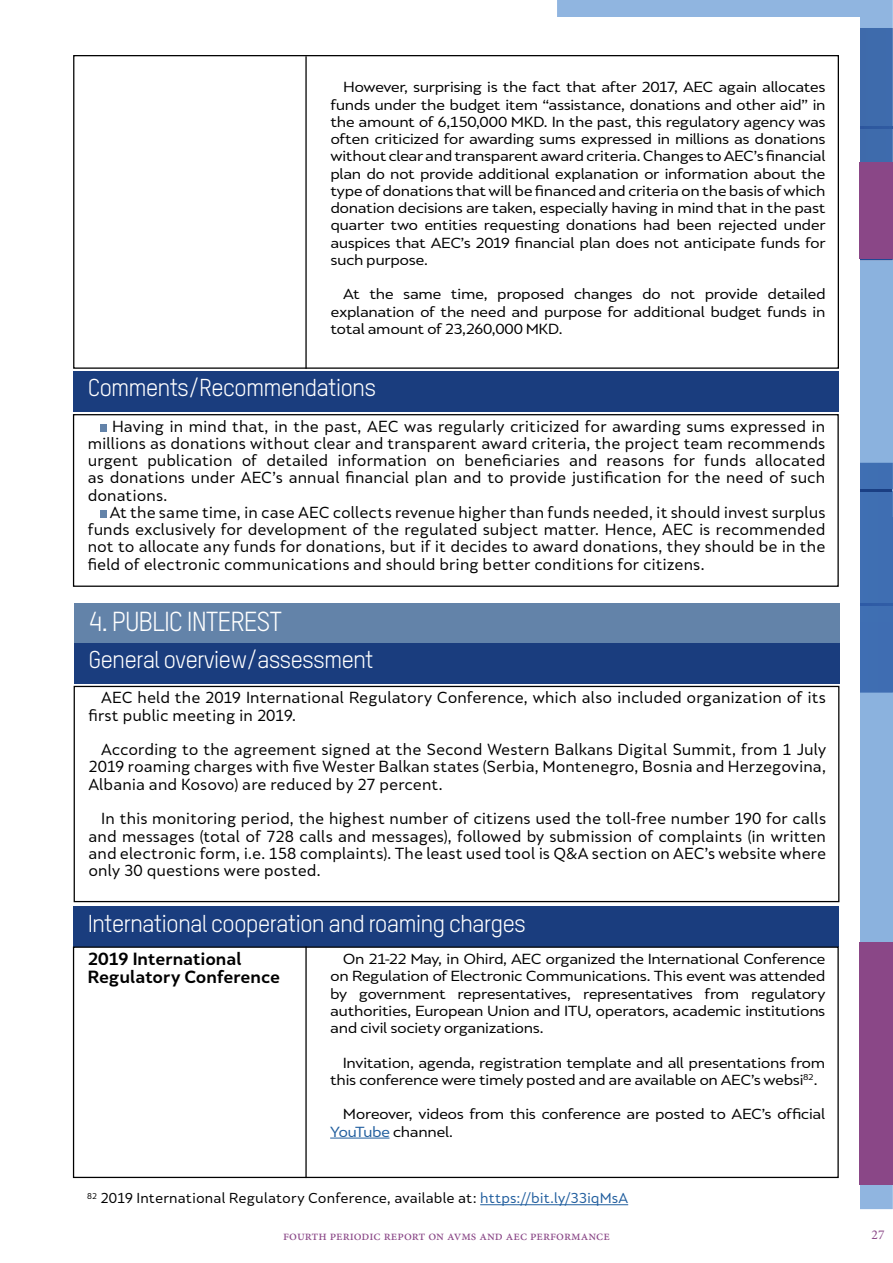
<style>
.page{position:relative;width:893px;height:1263px;background:#fff}
.page>*{position:absolute;margin:0;border:0;box-sizing:border-box;transform-origin:0 0}
.t1{font:27px "Oxfam TSTARPRO";letter-spacing:-.04em;color:#fff}
.t2{font:24px "Oxfam TSTARPRO";letter-spacing:-.04em;color:#fff}
.t3{font:700 16.5px/18px "Skola Sans";letter-spacing:-.005em;color:#000}
.t4{font:15px/17.2px "Skola Sans";letter-spacing:-.005em;color:#000;text-align:justify}
.t5{font:13.65px/17.2px "Skola Sans";letter-spacing:-.035em;color:#000;text-align:justify;scale:1.1 1}
.t6{font:13.5px "Skola Sans";color:#000}
.t7{font:13.5px "Minion Pro";color:#8a4787}
.s1{color:#215e9e}
</style>
<div class="page">
<div style="left:557px;top:0;width:336px;height:28px;background:#90b5e0"></div>
<div style="left:860px;top:28px;width:33px;height:233px;background:#3e6bac"></div>
<img style="left:860px;top:126px;width:33px;height:2px">
<div style="left:860px;top:261px;width:33px;height:202px;background:#8bb2de"></div>
<svg style="left:860px;top:463px;width:33px;height:746px;background:#4a77b7"></svg>
<img style="left:860px;top:604px;width:33px;height:1px">
<img style="left:860px;top:489px;width:31px;height:2px">
<svg style="left:860px;top:622px;width:33px;height:320px;background:#7aa2d4"></svg>
<div style="left:0;top:17px;width:860px;height:1199px;background:#fff"></div>
<div style="left:860px;top:162px;width:33px;height:97px;background:#8a4787"></div>
<div style="left:860px;top:942px;width:33px;height:242px;background:#8a4787"></div>
<hr style="left:480px;top:1204px;width:148px;height:1px;background:#215e9e">
<hr style="left:305px;top:56px;width:2px;height:313px;background:#000">
<div style="left:74px;top:371px;width:765px;height:40px;background:#1a3d7e"></div>
<div style="left:73px;top:414px;width:766px;height:173px;border:1px solid #000"></div>
<div style="left:101px;top:424px;width:6px;height:8px;background:#6383a9"></div>
<div style="left:101px;top:510px;width:6px;height:8px;background:#6383a9"></div>
<div style="left:74px;top:604px;width:766px;height:40px;background:#6383a9"></div>
<div style="left:74px;top:643px;width:766px;height:40px;background:#1a3d7e"></div>
<div style="left:74px;top:686px;width:765px;height:216px;border:1px solid #000"></div>
<div style="left:74px;top:906px;width:765px;height:41px;background:#1a3d7e"></div>
<div style="left:73px;top:946px;width:766px;height:232px;border:1px solid #000"></div>
<hr style="left:330px;top:1138px;width:59px;height:1px;background:#215e9e">
<hr style="left:305px;top:946px;width:2px;height:232px;background:#000">
<p class="t5" style="left:330px;top:78px;width:452px;text-indent:13px">However, surprising is the fact that after 2017, AEC again allocates funds under the budget item “assistance, donations and other aid” in the amount of 6,150,000 MKD. In the past, this regulatory agency was often criticized for awarding sums expressed in millions as donations without clear and transparent award criteria. Changes to AEC’s financial plan do not provide additional explanation or information about the type of donations that will be financed and criteria on the basis of which donation decisions are taken, especially having in mind that in the past quarter two entities requesting donations had been rejected under auspices that AEC’s 2019 financial plan does not anticipate funds for such purpose.</p>
<p class="t5" style="left:330px;top:286px;width:452px;text-indent:13px">At the same time, proposed changes do not provide detailed explanation of the need and purpose for additional budget funds in total amount of 23,260,000 MKD.</p>
<h2 class="t2" style="left:88px;top:373px;width:290px">Comments/Recommendations</h2>
<p class="t4" style="left:88px;top:417px;width:739px;text-indent:24px">Having in mind that, in the past, AEC was regularly criticized for awarding sums expressed in millions as donations without clear and transparent award criteria, the project team recommends urgent publication of detailed information on beneficiaries and reasons for funds allocated as donations under AEC’s annual financial plan and to provide justification for the need of such donations.</p>
<p class="t4" style="left:88px;top:504px;width:739px;text-indent:22px">At the same time, in case AEC collects revenue higher than funds needed, it should invest surplus funds exclusively for development of the regulated subject matter. Hence, AEC is recommended not to allocate any funds for donations, but if it decides to award donations, they should be in the field of electronic communications and should bring better conditions for citizens.</p>
<h1 class="t1" style="left:88px;top:605px;width:195px">4. PUBLIC INTEREST</h1>
<h2 class="t2" style="left:88px;top:645px;width:287px">General overview/assessment</h2>
<p class="t4" style="left:89px;top:689px;width:739px;text-indent:13px">AEC held the 2019 International Regulatory Conference, which also included organization of its first public meeting in 2019.</p>
<p class="t4" style="left:89px;top:741px;width:739px;text-indent:13px">According to the agreement signed at the Second Western Balkans Digital Summit, from 1 July 2019 roaming charges with five Wester Balkan states (Serbia, Montenegro, Bosnia and Herzegovina, Albania and Kosovo) are reduced by 27 percent.</p>
<p class="t4" style="left:89px;top:810px;width:739px;text-indent:13px">In this monitoring period, the highest number of citizens used the toll-free number 190 for calls and messages (total of 728 calls and messages), followed by submission of complaints (in written and electronic form, i.e. 158 complaints). The least used tool is Q&amp;A section on AEC’s website where only 30 questions were posted.</p>
<h2 class="t2" style="left:88px;top:909px;width:440px">International cooperation and roaming charges</h2>
<p class="t3" style="left:88px;top:950px;width:194px">2019 International<br>Regulatory Conference</p>
<p class="t5" style="left:330px;top:950px;width:452px;text-indent:13px">On 21-22 May, in Ohird, AEC organized the International Conference on Regulation of Electronic Communications. This event was attended by government representatives, representatives from regulatory authorities, European Union and ITU, operators, academic institutions and civil society organizations.</p>
<p class="t5" style="left:330px;top:1054px;width:452px;text-indent:13px">Invitation, agenda, registration template and all presentations from this conference were timely posted and are available on AEC’s websi<sup>82</sup>.</p>
<p class="t5" style="left:330px;top:1106px;width:452px;text-indent:13px">Moreover, videos from this conference are posted to AEC’s official<br><span class="s1">YouTube</span> channel.</p>
<p class="t6" style="left:87px;top:1190px;width:542px"><sup>82</sup> 2019 International Regulatory Conference, available at: <span class="s1">https://bit.ly/33iqMsA</span></p>
<p class="t7" style="left:283px;top:1226px;width:328px">FOURTH PERIODIC REPORT ON AVMS AND AEC PERFORMANCE</p>
<p class="t7" style="left:871px;top:1226px;width:14px">27</p>
</div>
